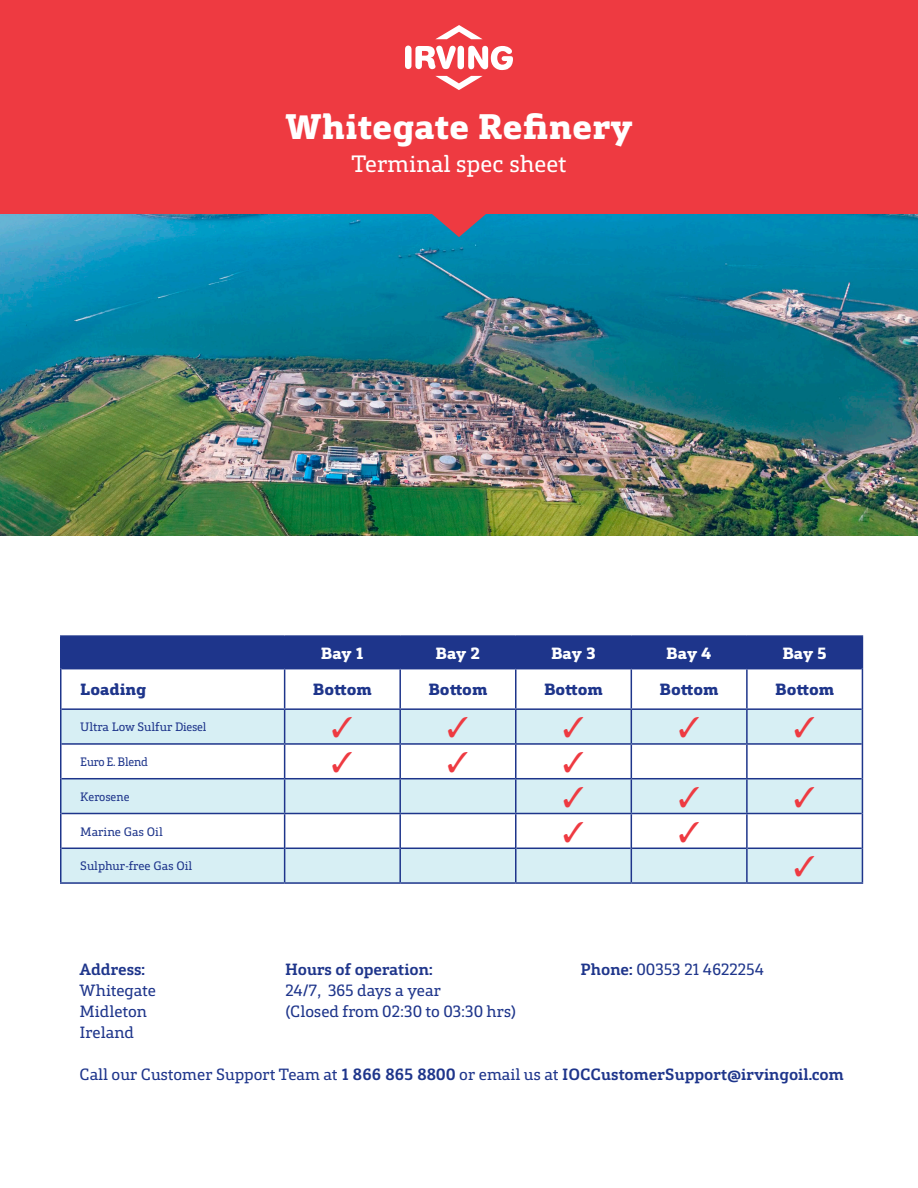
<style>
.page{position:relative;width:918px;height:1188px;background:#fff}
.page>*{position:absolute;margin:0;border:0;box-sizing:border-box;transform-origin:0 0}
.t1{font:800 36px "FS Silas Slab";color:#fff}
.t2{font:24px "FS Silas Slab";color:#fff}
.t3{font:700 16.5px "FS Silas Slab";color:#1e358b}
.t4{font:16.5px "FS Silas Slab";letter-spacing:-.01em;color:#1e358b}
.t5{font:800 16.5px "FS Silas Slab";color:#1e358b}
.t6{font:16.5px "FS Silas Slab";letter-spacing:-.03em;color:#1e358b}
.t7{font:800 16.5px "FS Silas Slab";letter-spacing:-.005em;color:#fff}
.t8{font:12.3px "FS Silas Slab";letter-spacing:-.005em;color:#1e358b}
.t9{font:12.3px "FS Silas Slab";letter-spacing:-.005em;color:#1e358b;scale:.95 1}
.s1{font-weight:700}
.s2{font-weight:400}
</style>
<div class="page">
<img style="left:0;top:214px;width:918px;height:321px">
<svg style="left:428px;top:214px;width:62px;height:23px"></svg>
<div style="left:0;top:0;width:918px;height:214px;background:#ee3a41"></div>
<svg style="left:405px;top:46px;width:108px;height:24px"></svg>
<svg style="left:436px;top:25px;width:46px;height:14px"></svg>
<svg style="left:435px;top:76px;width:48px;height:14px"></svg>
<div style="left:62px;top:637px;width:800px;height:31px;background:#1e358b"></div>
<svg style="left:62px;top:669px;width:800px;height:39px"></svg>
<svg style="left:62px;top:710px;width:800px;height:172px;fill:#d7eff4"></svg>
<hr style="left:60px;top:637px;width:2px;height:32px;background:#1e358b">
<hr style="left:60px;top:635px;width:225px;height:2px;background:#1e358b">
<hr style="left:285px;top:635px;width:115px;height:2px;background:#1e358b">
<hr style="left:400px;top:635px;width:116px;height:2px;background:#1e358b">
<hr style="left:516px;top:635px;width:115px;height:2px;background:#1e358b">
<hr style="left:631px;top:635px;width:116px;height:2px;background:#1e358b">
<hr style="left:747px;top:635px;width:116px;height:2px;background:#1e358b">
<hr style="left:284px;top:637px;width:1px;height:31px;background:#1e358b">
<hr style="left:399px;top:637px;width:2px;height:31px;background:#1e358b">
<hr style="left:515px;top:637px;width:2px;height:31px;background:#1e358b">
<hr style="left:631px;top:637px;width:1px;height:31px;background:#1e358b">
<hr style="left:746px;top:637px;width:2px;height:31px;background:#1e358b">
<hr style="left:862px;top:637px;width:1px;height:32px;background:#1e358b">
<hr style="left:60px;top:669px;width:2px;height:40px;background:#1e358b">
<hr style="left:62px;top:668px;width:223px;height:1px;background:#1e358b">
<hr style="left:285px;top:668px;width:115px;height:1px;background:#1e358b">
<hr style="left:400px;top:668px;width:116px;height:1px;background:#1e358b">
<hr style="left:516px;top:668px;width:115px;height:1px;background:#1e358b">
<hr style="left:631px;top:668px;width:116px;height:1px;background:#1e358b">
<hr style="left:747px;top:668px;width:115px;height:1px;background:#1e358b">
<hr style="left:284px;top:669px;width:1px;height:39px;background:#1e358b">
<hr style="left:399px;top:669px;width:2px;height:39px;background:#1e358b">
<hr style="left:515px;top:669px;width:2px;height:39px;background:#1e358b">
<hr style="left:631px;top:669px;width:1px;height:39px;background:#1e358b">
<hr style="left:746px;top:669px;width:2px;height:39px;background:#1e358b">
<hr style="left:862px;top:669px;width:1px;height:40px;background:#1e358b">
<hr style="left:60px;top:709px;width:2px;height:35px;background:#1e358b">
<hr style="left:62px;top:708px;width:223px;height:2px;background:#1e358b">
<hr style="left:285px;top:708px;width:115px;height:2px;background:#1e358b">
<hr style="left:400px;top:708px;width:116px;height:2px;background:#1e358b">
<hr style="left:516px;top:708px;width:115px;height:2px;background:#1e358b">
<hr style="left:631px;top:708px;width:116px;height:2px;background:#1e358b">
<hr style="left:747px;top:708px;width:115px;height:2px;background:#1e358b">
<hr style="left:284px;top:710px;width:1px;height:33px;background:#1e358b">
<hr style="left:399px;top:710px;width:2px;height:33px;background:#1e358b">
<hr style="left:515px;top:710px;width:2px;height:33px;background:#1e358b">
<hr style="left:631px;top:710px;width:1px;height:33px;background:#1e358b">
<hr style="left:746px;top:710px;width:2px;height:33px;background:#1e358b">
<hr style="left:862px;top:709px;width:1px;height:35px;background:#1e358b">
<hr style="left:60px;top:744px;width:2px;height:35px;background:#1e358b">
<hr style="left:62px;top:743px;width:223px;height:2px;background:#1e358b">
<hr style="left:285px;top:743px;width:115px;height:2px;background:#1e358b">
<hr style="left:400px;top:743px;width:116px;height:2px;background:#1e358b">
<hr style="left:516px;top:743px;width:115px;height:2px;background:#1e358b">
<hr style="left:631px;top:743px;width:116px;height:2px;background:#1e358b">
<hr style="left:747px;top:743px;width:115px;height:2px;background:#1e358b">
<hr style="left:284px;top:745px;width:1px;height:33px;background:#1e358b">
<hr style="left:399px;top:745px;width:2px;height:33px;background:#1e358b">
<hr style="left:515px;top:745px;width:2px;height:33px;background:#1e358b">
<hr style="left:631px;top:745px;width:1px;height:33px;background:#1e358b">
<hr style="left:746px;top:745px;width:2px;height:33px;background:#1e358b">
<hr style="left:862px;top:744px;width:1px;height:35px;background:#1e358b">
<hr style="left:60px;top:779px;width:2px;height:35px;background:#1e358b">
<hr style="left:62px;top:778px;width:223px;height:1px;background:#1e358b">
<hr style="left:285px;top:778px;width:115px;height:1px;background:#1e358b">
<hr style="left:400px;top:778px;width:116px;height:1px;background:#1e358b">
<hr style="left:516px;top:778px;width:115px;height:1px;background:#1e358b">
<hr style="left:631px;top:778px;width:116px;height:1px;background:#1e358b">
<hr style="left:747px;top:778px;width:115px;height:1px;background:#1e358b">
<hr style="left:284px;top:779px;width:1px;height:34px;background:#1e358b">
<hr style="left:399px;top:779px;width:2px;height:34px;background:#1e358b">
<hr style="left:515px;top:779px;width:2px;height:34px;background:#1e358b">
<hr style="left:631px;top:779px;width:1px;height:34px;background:#1e358b">
<hr style="left:746px;top:779px;width:2px;height:34px;background:#1e358b">
<hr style="left:862px;top:779px;width:1px;height:35px;background:#1e358b">
<hr style="left:60px;top:814px;width:2px;height:34px;background:#1e358b">
<hr style="left:60px;top:848px;width:2px;height:34px;background:#1e358b">
<hr style="left:62px;top:813px;width:223px;height:1px;background:#1e358b">
<hr style="left:62px;top:848px;width:222px;height:1px;background:#1e358b">
<hr style="left:60px;top:882px;width:225px;height:2px;background:#1e358b">
<hr style="left:285px;top:813px;width:115px;height:1px;background:#1e358b">
<hr style="left:400px;top:813px;width:116px;height:1px;background:#1e358b">
<hr style="left:516px;top:813px;width:115px;height:1px;background:#1e358b">
<hr style="left:631px;top:813px;width:116px;height:1px;background:#1e358b">
<hr style="left:747px;top:813px;width:115px;height:1px;background:#1e358b">
<hr style="left:285px;top:848px;width:114px;height:1px;background:#1e358b">
<hr style="left:401px;top:848px;width:114px;height:1px;background:#1e358b">
<hr style="left:517px;top:848px;width:114px;height:1px;background:#1e358b">
<hr style="left:632px;top:848px;width:114px;height:1px;background:#1e358b">
<hr style="left:748px;top:848px;width:114px;height:1px;background:#1e358b">
<hr style="left:284px;top:814px;width:1px;height:34px;background:#1e358b">
<hr style="left:399px;top:814px;width:2px;height:34px;background:#1e358b">
<hr style="left:515px;top:814px;width:2px;height:34px;background:#1e358b">
<hr style="left:631px;top:814px;width:1px;height:34px;background:#1e358b">
<hr style="left:746px;top:814px;width:2px;height:34px;background:#1e358b">
<hr style="left:862px;top:814px;width:1px;height:34px;background:#1e358b">
<hr style="left:284px;top:848px;width:1px;height:34px;background:#1e358b">
<hr style="left:399px;top:848px;width:2px;height:34px;background:#1e358b">
<hr style="left:515px;top:848px;width:2px;height:34px;background:#1e358b">
<hr style="left:631px;top:848px;width:1px;height:34px;background:#1e358b">
<hr style="left:746px;top:848px;width:2px;height:34px;background:#1e358b">
<hr style="left:862px;top:848px;width:1px;height:34px;background:#1e358b">
<hr style="left:285px;top:882px;width:115px;height:2px;background:#1e358b">
<hr style="left:400px;top:882px;width:116px;height:2px;background:#1e358b">
<hr style="left:516px;top:882px;width:115px;height:2px;background:#1e358b">
<hr style="left:631px;top:882px;width:116px;height:2px;background:#1e358b">
<hr style="left:747px;top:882px;width:116px;height:2px;background:#1e358b">
<svg style="left:333px;top:717px;width:19px;height:21px"></svg>
<svg style="left:448px;top:717px;width:20px;height:21px"></svg>
<svg style="left:564px;top:717px;width:19px;height:21px"></svg>
<svg style="left:679px;top:717px;width:20px;height:21px"></svg>
<svg style="left:795px;top:717px;width:19px;height:21px"></svg>
<svg style="left:333px;top:752px;width:19px;height:20px"></svg>
<svg style="left:448px;top:752px;width:20px;height:20px"></svg>
<svg style="left:564px;top:752px;width:19px;height:20px"></svg>
<svg style="left:564px;top:787px;width:19px;height:20px"></svg>
<svg style="left:679px;top:787px;width:20px;height:20px"></svg>
<svg style="left:795px;top:787px;width:19px;height:20px"></svg>
<svg style="left:564px;top:821px;width:19px;height:21px"></svg>
<svg style="left:679px;top:821px;width:20px;height:21px"></svg>
<svg style="left:795px;top:856px;width:19px;height:21px"></svg>
<h1 class="t1" style="left:286px;top:94px;width:348px">Whitegate Refinery</h1>
<h2 class="t2" style="left:351px;top:144px;width:217px">Terminal spec sheet</h2>
<p class="t7" style="left:321px;top:638px;width:44px">Bay 1</p>
<p class="t7" style="left:436px;top:638px;width:46px">Bay 2</p>
<p class="t7" style="left:551px;top:638px;width:46px">Bay 3</p>
<p class="t7" style="left:666px;top:638px;width:47px">Bay 4</p>
<p class="t7" style="left:782px;top:638px;width:46px">Bay 5</p>
<p class="t5" style="left:80px;top:674px;width:68px">Loading</p>
<p class="t5" style="left:313px;top:674px;width:61px">Bottom</p>
<p class="t5" style="left:428px;top:674px;width:61px">Bottom</p>
<p class="t5" style="left:544px;top:674px;width:61px">Bottom</p>
<p class="t5" style="left:660px;top:674px;width:61px">Bottom</p>
<p class="t5" style="left:775px;top:674px;width:61px">Bottom</p>
<p class="t8" style="left:80px;top:717px;width:128px">Ultra Low Sulfur Diesel</p>
<p class="t9" style="left:80px;top:752px;width:73px">Euro E. Blend</p>
<p class="t9" style="left:80px;top:786px;width:53px">Kerosene</p>
<p class="t8" style="left:80px;top:821px;width:84px">Marine Gas Oil</p>
<p class="t8" style="left:80px;top:856px;width:114px">Sulphur-free Gas Oil</p>
<p class="t3" style="left:80px;top:955px;width:67px">Address:</p>
<p class="t3" style="left:285px;top:955px;width:149px">Hours of operation:</p>
<p class="t6" style="left:581px;top:956px;width:185px"><span class="s1">Phone:</span> 00353 21 4622254</p>
<p class="t4" style="left:80px;top:977px;width:78px">Whitegate</p>
<p class="t4" style="left:285px;top:977px;width:157px">24/7, 365 days a year</p>
<p class="t4" style="left:80px;top:998px;width:69px">Midleton</p>
<p class="t4" style="left:285px;top:998px;width:233px">(Closed from 02:30 to 03:30 hrs)</p>
<p class="t4" style="left:80px;top:1019px;width:56px">Ireland</p>
<p class="t3" style="left:80px;top:1060px;width:766px"><span class="s2">Call our Customer Support Team at</span> 1 866 865 8800 <span class="s2">or email us at</span> IOCCustomerSupport@irvingoil.com</p>
</div>
